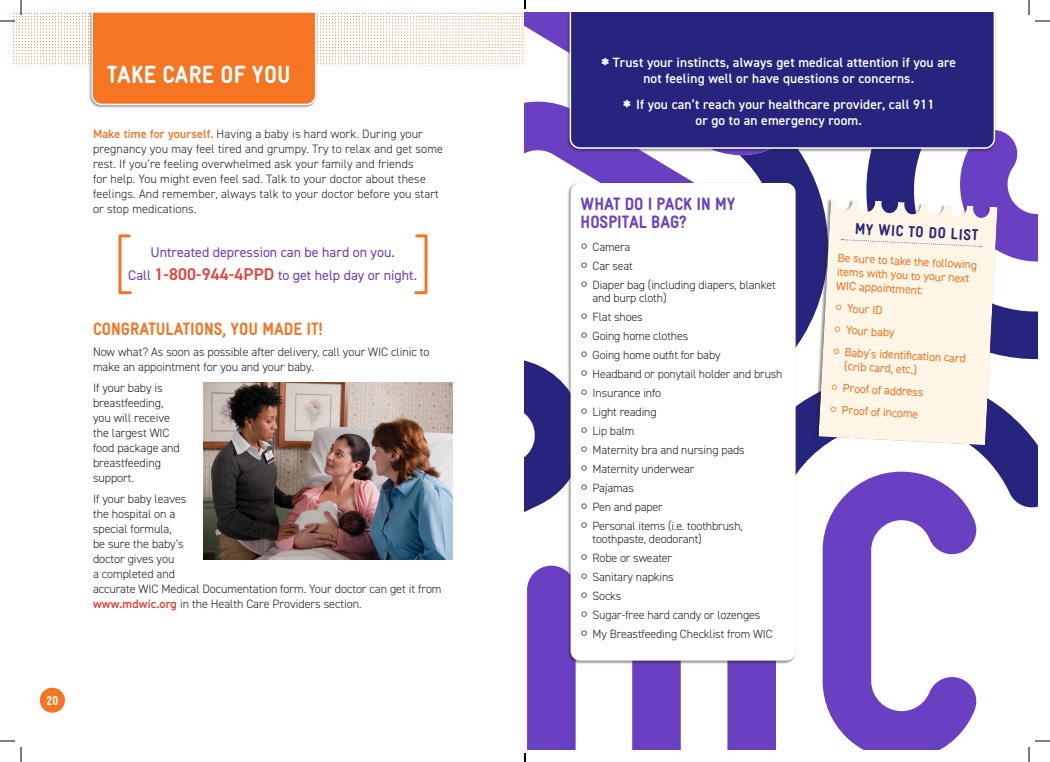
<style>
.page{position:relative;width:1050px;height:762px;background:#fff}
.page>*{position:absolute;margin:0;border:0;box-sizing:border-box;transform-origin:0 0}
.t1{font:900 25px "WIC Gravur Condensed";letter-spacing:.01em;color:#fff}
.t2{font:900 18px/18px "WIC Gravur Condensed";color:#6940c2}
.t3{font:900 18px "WIC Gravur Condensed";color:#f57523}
.t4{font:900 16px "WIC Gravur Condensed";color:#26247d}
.t5{font:14px/23px "DIN2014";color:#6940c2;text-align:center}
.t6{font:600 13.5px/16px "DIN2014";letter-spacing:.01em;color:#fff;text-align:center}
.t7{font:900 13px "WIC Gravur Condensed";color:#fff}
.t8{font:300 12.1px/15px "DIN2014";letter-spacing:-.005em;color:#231f20}
.t9{font:300 12px/19px "DIN2014";letter-spacing:-.01em;color:#231f20}
.t10{font:12px/22px "DIN2014";color:#f57523}
.s1{font-weight:600;color:#f57523}
.s2{font-weight:600;font-size:17px;color:#ea3d33}
.s3{font-weight:600;color:#ea3d33}
.s4{font-family:"WIC Gravur Condensed";font-weight:900;font-size:20.2px}
.s5{font-family:"Times New Roman";font-weight:400;font-size:21px;color:#26247d}
.s6{font-family:"Times New Roman";font-size:21px}
</style>
<div class="page">
<img style="left:12px;top:13px;width:511px;height:53px">
<div style="left:88px;top:12px;width:229px;height:97px;background:#231f20;opacity:.5"></div>
<div style="left:91px;top:12px;width:226px;height:94px;background:#f57523"></div>
<svg style="left:998px;top:305px;width:40px;height:55px;background:#413f8d"></svg>
<svg style="left:823px;top:521px;width:154px;height:229px"></svg>
<svg style="left:739px;top:155px;width:82px;height:191px;fill:#26247d"></svg>
<svg style="left:797px;top:394px;width:241px;height:127px"></svg>
<svg style="left:632px;top:665px;width:144px;height:85px;fill:#6940c2"></svg>
<svg style="left:554px;top:155px;width:185px;height:28px"></svg>
<svg style="left:524px;top:360px;width:43px;height:152px"></svg>
<div style="left:829px;top:12px;width:167px;height:138px;background:#26247d"></div>
<div style="left:567px;top:183px;width:230px;height:482px;background:#231f20;opacity:.5"></div>
<div style="left:571px;top:183px;width:225px;height:478px;background:#fff;border-radius:10px"></div>
<div style="left:814px;top:198px;width:184px;height:248px;background:#231f20;opacity:.5"></div>
<svg style="left:819px;top:198px;width:179px;height:247px;background:#f2eae1"></svg>
<svg style="left:841px;top:127px;width:197px;height:139px"></svg>
<div style="left:40px;top:688px;width:25px;height:25px;background:#f57523;border-radius:50%"></div>
<svg style="left:118px;top:234px;width:14px;height:61px"></svg>
<svg style="left:414px;top:234px;width:14px;height:61px"></svg>
<img style="left:204px;top:383px;width:249px;height:177px">
<svg style="left:0;top:0;width:22px;height:22px"></svg>
<svg style="left:0;top:740px;width:22px;height:22px"></svg>
<svg style="left:1028px;top:0;width:22px;height:22px"></svg>
<svg style="left:1028px;top:740px;width:22px;height:22px"></svg>
<svg style="left:524px;top:0;width:305px;height:155px;background:#4f4a97"></svg>
<svg style="left:524px;top:566px;width:52px;height:196px"></svg>
<p class="t7" style="left:47px;top:693px;width:13px">20</p>
<h1 class="t1" style="left:107px;top:61px;width:185px">TAKE CARE OF YOU</h1>
<p class="t8" style="left:93px;top:126px;width:352px"><span class="s1">Make time for yourself.</span> Having a baby is hard work. During your pregnancy you may feel tired and grumpy. Try to relax and get some rest. If you’re feeling overwhelmed ask your family and friends<br>for help. You might even feel sad. Talk to your doctor about these feelings. And remember, always talk to your doctor before you start or stop medications.</p>
<p class="t5" style="left:128px;top:240px;width:290px">Untreated depression can be hard on you.<br>Call <span class="s2">1-800-944-4PPD</span> to get help day or night.</p>
<h2 class="t3" style="left:93px;top:319px;width:231px">CONGRATULATIONS, YOU MADE IT!</h2>
<p class="t8" style="left:93px;top:344px;width:338px">Now what? As soon as possible after delivery, call your WIC clinic to make an appointment for you and your baby.</p>
<p class="t8" style="left:93px;top:380px;width:88px">If your baby is breastfeeding, you will receive the largest WIC food package and breastfeeding support.</p>
<p class="t8" style="left:93px;top:491px;width:350px">If your baby leaves<br>the hospital on a<br>special formula,<br>be sure the baby’s<br>doctor gives you<br>a completed and<br>accurate WIC Medical Documentation form. Your doctor can get it from <span class="s3">www.mdwic.org</span> in the Health Care Providers section.</p>
<p class="t6" style="left:601px;top:54px;width:356px"><span class="s4">*</span> Trust your instincts, always get medical attention if you are not feeling well or have questions or concerns.</p>
<p class="t6" style="left:623px;top:96px;width:313px"><span class="s4">*</span> If you can’t reach your healthcare provider, call 911 or go to an emergency room.</p>
<h2 class="t2" style="left:581px;top:195px;width:156px">WHAT DO I PACK IN MY<br>HOSPITAL BAG?</h2>
<p class="t9" style="left:581px;top:237px;width:197px"><span class="s5">◦</span> Camera<br><span class="s5">◦</span> Car seat<br><span class="s5">◦</span> Diaper bag (including diapers, blanket</p>
<p class="t9" style="left:581px;top:288px;width:204px;text-indent:12px">and burp cloth)<br><span class="s5">◦</span> Flat shoes<br><span class="s5">◦</span> Going home clothes<br><span class="s5">◦</span> Going home outfit for baby<br><span class="s5">◦</span> Headband or ponytail holder and brush <span class="s5">◦</span> Insurance info<br><span class="s5">◦</span> Light reading<br><span class="s5">◦</span> Lip balm<br><span class="s5">◦</span> Maternity bra and nursing pads<br><span class="s5">◦</span> Maternity underwear<br><span class="s5">◦</span> Pajamas<br><span class="s5">◦</span> Pen and paper<br><span class="s5">◦</span> Personal items (i.e. toothbrush,</p>
<p class="t9" style="left:581px;top:529px;width:194px;text-indent:12px">toothpaste, deodorant)<br><span class="s5">◦</span> Robe or sweater<br><span class="s5">◦</span> Sanitary napkins<br><span class="s5">◦</span> Socks<br><span class="s5">◦</span> Sugar-free hard candy or lozenges<br><span class="s5">◦</span> My Breastfeeding Checklist from WIC</p>
<h3 class="t4" style="left:855px;top:220px;width:125px;rotate:3deg">MY WIC TO DO LIST</h3>
<p class="t10" style="left:838px;top:250px;width:141px;line-height:14px;rotate:3deg">Be sure to take the following items with you to your next<br>WIC appointment:</p>
<p class="t10" style="left:836px;top:296px;width:135px;rotate:3deg"><span class="s6">◦</span> Your ID<br><span class="s6">◦</span> Your baby<br><span class="s6">◦</span> Baby's identifi cation card</p>
<p class="t10" style="left:833px;top:354px;width:94px;text-align:center;rotate:3deg">(crib card, etc.)<br><span class="s6">◦</span> Proof of address <span class="s6">◦</span> Proof of income</p>
</div>
